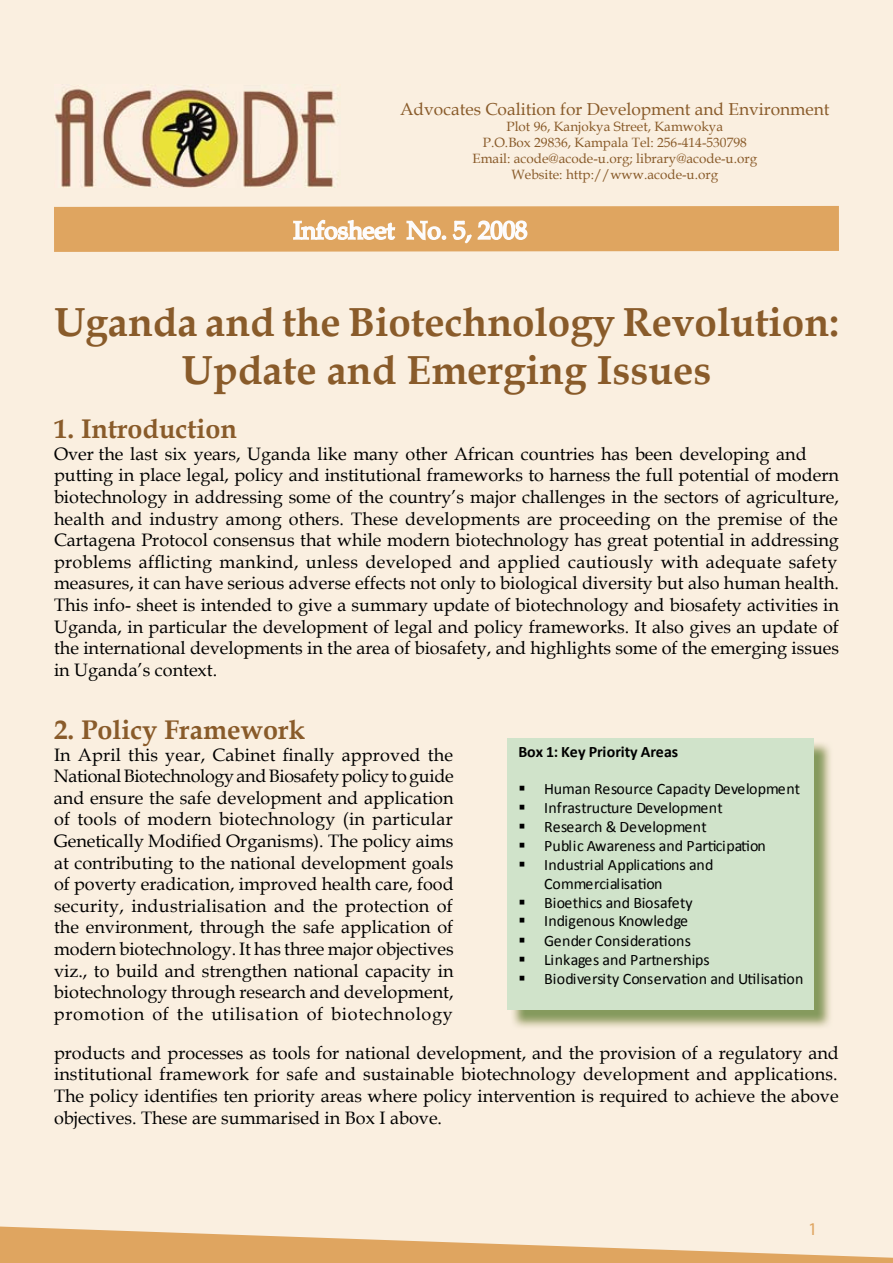
<style>
.page{position:relative;width:893px;height:1263px;background:#fff}
.page>*{position:absolute;margin:0;border:0;box-sizing:border-box;transform-origin:0 0}
.t1{font:700 40.5px/48.6px "Book Antiqua";color:#895b2a;text-align:center}
.t2{font:700 27px "Book Antiqua";color:#895b2a}
.t3{font:24.75px "Book Antiqua";color:#fefcfd}
.t4{font:18px/21.6px "Book Antiqua";color:#000;text-align:justify}
.t5{font:18px "Myriad";color:#dfa560}
.t6{font:17.25px "Book Antiqua";color:#895b2a}
.t7{font:15.9px/19.2px "Calibri";color:#000}
.t8{font:700 15.9px "Calibri";letter-spacing:-.005em;color:#000}
.t9{font:13.5px/16.2px "Book Antiqua";color:#895b2a;text-align:center}
</style>
<div class="page">
<div style="left:0;top:0;width:893px;height:1226px;background:#faefe0"></div>
<svg style="left:9px;top:183px;width:875px;height:91px;background:#eed0ab"></svg>
<svg style="left:292px;top:219px;width:104px;height:22px"></svg>
<svg style="left:406px;top:219px;width:123px;height:26px"></svg>
<img style="left:509px;top:740px;width:329px;height:294px">
<div style="left:507px;top:738px;width:307px;height:272px;background:#d0e3ca"></div>
<svg style="left:0;top:1226px;width:893px;height:37px;background:#eac597"></svg>
<img style="left:54px;top:84px;width:286px;height:103px">
<p class="t6" style="left:400px;top:97px;width:431px">Advocates Coalition for Development and Environment</p>
<p class="t9" style="left:472px;top:118px;width:286px">Plot 96, Kanjokya Street, Kamwokya<br>P.O.Box 29836, Kampala Tel: 256-414-530798<br>Email: acode@acode-u.org; library@acode-u.org Website: http://www.acode-u.org</p>
<h3 class="t3" style="left:293px;top:213px;width:236px">Infosheet No. 5, 2008</h3>
<h1 class="t1" style="left:54px;top:297px;width:787px">Uganda and the Biotechnology Revolution:<br>Update and Emerging Issues</h1>
<h2 class="t2" style="left:54px;top:411px;width:184px">1. Introduction</h2>
<p class="t4" style="left:54px;top:442px;width:787px;text-align:left">Over the last six years, Uganda like many other African countries has been developing and putting in place legal, policy and institutional frameworks to harness the full potential of modern biotechnology in addressing some of the country’s major challenges in the sectors of agriculture, health and industry among others. These developments are proceeding on the premise of the Cartagena Protocol consensus that while modern biotechnology has great potential in addressing problems afflicting mankind, unless developed and applied cautiously with adequate safety measures, it can have serious adverse effects not only to biological diversity but also human health.<br>This info- sheet is intended to give a summary update of biotechnology and biosafety activities in Uganda, in particular the development of legal and policy frameworks. It also gives an update of the international developments in the area of biosafety, and highlights some of the emerging issues in Uganda’s context.</p>
<h2 class="t2" style="left:54px;top:711px;width:253px">2. Policy Framework</h2>
<p class="t4" style="left:54px;top:743px;width:401px">In April this year, Cabinet finally approved the NationalBiotechnologyandBiosafetypolicytoguide and ensure the safe development and application of tools of modern biotechnology (in particular Genetically Modified Organisms). The policy aims at contributing to the national development goals of poverty eradication, improved health care, food security, industrialisation and the protection of the environment, through the safe application of modern biotechnology. It has three major objectives viz., to build and strengthen national capacity in biotechnology through research and development, promotion of the utilisation of biotechnology</p>
<p class="t8" style="left:519px;top:742px;width:161px">Box 1: Key Priority Areas</p>
<p class="t7" style="left:519px;top:778px;width:283px">▪ Human Resource Capacity Development</p>
<p class="t7" style="left:519px;top:797px;width:206px">▪ Infrastructure Development</p>
<p class="t7" style="left:519px;top:816px;width:190px">▪ Research &amp; Development</p>
<p class="t7" style="left:519px;top:835px;width:249px">▪ Public Awareness and Participation</p>
<p class="t7" style="left:544px;top:854px;width:171px;text-indent:-26px">▪ Industrial Applications and<br>Commercialisation</p>
<p class="t7" style="left:519px;top:893px;width:176px">▪ Bioethics and Biosafety</p>
<p class="t7" style="left:519px;top:911px;width:171px">▪ Indigenous Knowledge</p>
<p class="t7" style="left:519px;top:930px;width:174px">▪ Gender Considerations</p>
<p class="t7" style="left:519px;top:949px;width:193px">▪ Linkages and Partnerships</p>
<p class="t7" style="left:519px;top:968px;width:286px">▪ Biodiversity Conservation and Utilisation</p>
<p class="t4" style="left:54px;top:1041px;width:786px">products and processes as tools for national development, and the provision of a regulatory and institutional framework for safe and sustainable biotechnology development and applications.<br>The policy identifies ten priority areas where policy intervention is required to achieve the above objectives. These are summarised in Box I above.</p>
<p class="t5" style="left:808px;top:1220px;width:11px">1</p>
</div>
